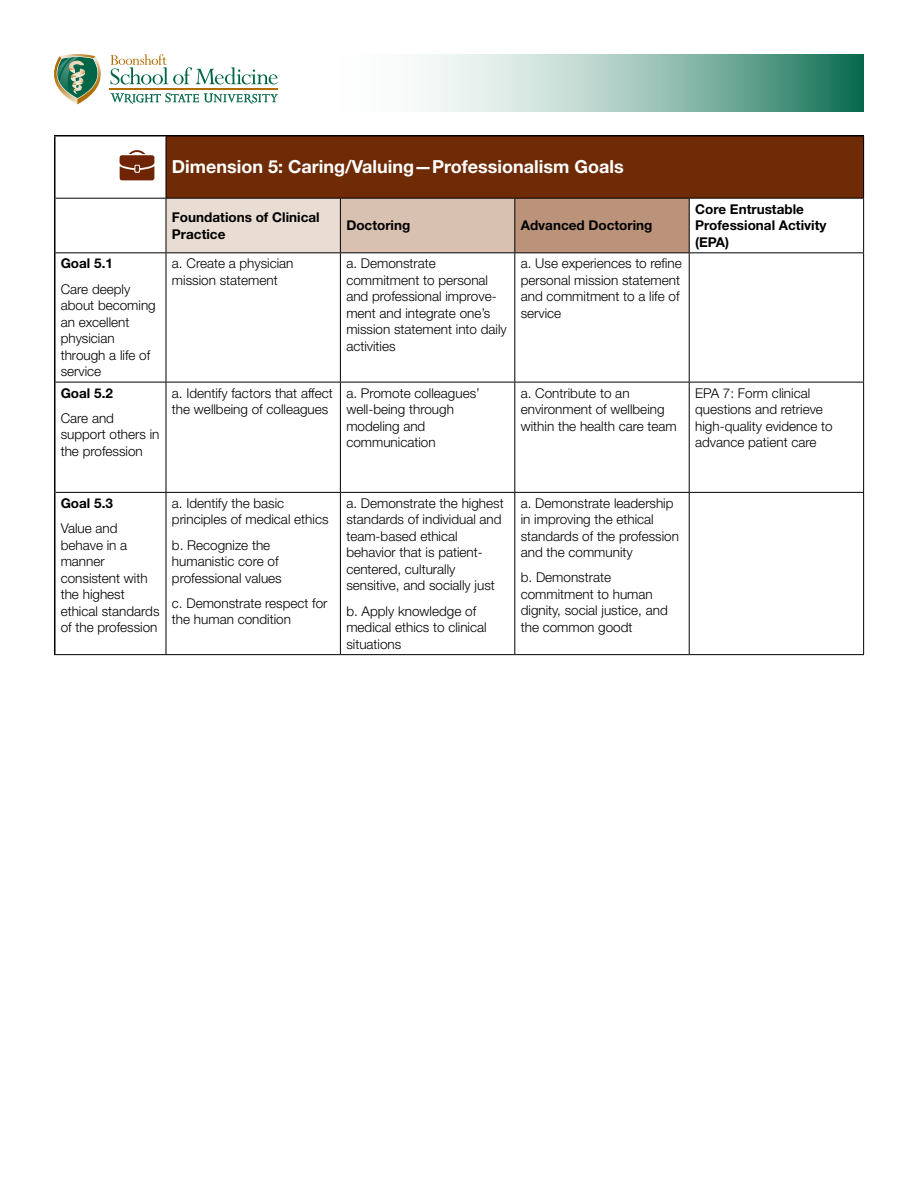
<style>
.page{position:relative;width:918px;height:1188px;background:#fff}
.page>*{position:absolute;margin:0;border:0;box-sizing:border-box;transform-origin:0 0}
.t1{font:700 18px "Helvetica Neue LT Std";color:#fff}
.t2{font:300 13.5px/16.5px "Helvetica Neue LT Std";color:#000}
.t3{font:700 13.5px/16.5px "Helvetica Neue LT Std";color:#000}
</style>
<div class="page">
<svg style="left:54px;top:54px;width:224px;height:50px"></svg>
<hr style="left:109px;top:89px;width:169px;height:1px;background:#b26d01">
<svg style="left:420px;top:54px;width:444px;height:57px;background:#98c1b5"></svg>
<div style="left:166px;top:136px;width:698px;height:62px;background:#6e2b06"></div>
<div style="left:166px;top:198px;width:174px;height:55px;background:#e9dcd3"></div>
<div style="left:340px;top:198px;width:175px;height:55px;background:#d9c1b2"></div>
<div style="left:515px;top:198px;width:174px;height:55px;background:#bb937b"></div>
<svg style="left:56px;top:253px;width:110px;height:401px"></svg>
<svg style="left:167px;top:253px;width:696px;height:401px"></svg>
<hr style="left:54px;top:135px;width:112px;height:1px;background:#000">
<hr style="left:54px;top:137px;width:2px;height:61px;background:#000">
<hr style="left:166px;top:135px;width:174px;height:1px;background:#000">
<hr style="left:340px;top:135px;width:175px;height:1px;background:#000">
<hr style="left:515px;top:135px;width:174px;height:1px;background:#000">
<hr style="left:689px;top:135px;width:175px;height:1px;background:#000">
<hr style="left:54px;top:198px;width:2px;height:55px;background:#000">
<hr style="left:54px;top:253px;width:2px;height:129px;background:#000">
<hr style="left:54px;top:382px;width:2px;height:110px;background:#000">
<hr style="left:54px;top:492px;width:2px;height:162px;background:#000">
<hr style="left:166px;top:137px;width:1px;height:61px;background:#000">
<hr style="left:863px;top:137px;width:1px;height:61px;background:#000">
<hr style="left:56px;top:198px;width:110px;height:1px;background:#000">
<hr style="left:166px;top:198px;width:174px;height:1px;background:#000">
<hr style="left:166px;top:199px;width:1px;height:53px;background:#000">
<hr style="left:340px;top:198px;width:175px;height:1px;background:#000">
<hr style="left:340px;top:199px;width:1px;height:53px;background:#000">
<hr style="left:515px;top:198px;width:174px;height:1px;background:#000">
<hr style="left:514px;top:199px;width:1px;height:53px;background:#000">
<hr style="left:689px;top:198px;width:175px;height:1px;background:#000">
<hr style="left:689px;top:199px;width:1px;height:53px;background:#000">
<hr style="left:863px;top:199px;width:1px;height:53px;background:#000">
<hr style="left:56px;top:252px;width:110px;height:1px;background:#000">
<hr style="left:166px;top:252px;width:174px;height:1px;background:#000">
<hr style="left:166px;top:253px;width:1px;height:129px;background:#000">
<hr style="left:340px;top:252px;width:175px;height:1px;background:#000">
<hr style="left:340px;top:253px;width:1px;height:129px;background:#000">
<hr style="left:515px;top:252px;width:174px;height:1px;background:#000">
<hr style="left:514px;top:253px;width:1px;height:129px;background:#000">
<hr style="left:689px;top:252px;width:175px;height:1px;background:#000">
<hr style="left:689px;top:253px;width:1px;height:129px;background:#000">
<hr style="left:863px;top:253px;width:1px;height:129px;background:#000">
<hr style="left:56px;top:382px;width:110px;height:1px;background:#000">
<hr style="left:166px;top:382px;width:174px;height:1px;background:#000">
<hr style="left:166px;top:382px;width:1px;height:110px;background:#000">
<hr style="left:340px;top:382px;width:175px;height:1px;background:#000">
<hr style="left:340px;top:382px;width:1px;height:110px;background:#000">
<hr style="left:515px;top:382px;width:174px;height:1px;background:#000">
<hr style="left:514px;top:382px;width:1px;height:110px;background:#000">
<hr style="left:689px;top:382px;width:175px;height:1px;background:#000">
<hr style="left:689px;top:382px;width:1px;height:110px;background:#000">
<hr style="left:863px;top:382px;width:1px;height:110px;background:#000">
<hr style="left:56px;top:492px;width:110px;height:1px;background:#000">
<hr style="left:166px;top:492px;width:174px;height:1px;background:#000">
<hr style="left:166px;top:493px;width:1px;height:161px;background:#000">
<hr style="left:340px;top:492px;width:175px;height:1px;background:#000">
<hr style="left:340px;top:493px;width:1px;height:161px;background:#000">
<hr style="left:515px;top:492px;width:174px;height:1px;background:#000">
<hr style="left:514px;top:493px;width:1px;height:161px;background:#000">
<hr style="left:689px;top:492px;width:175px;height:1px;background:#000">
<hr style="left:689px;top:493px;width:1px;height:161px;background:#000">
<hr style="left:863px;top:493px;width:1px;height:161px;background:#000">
<hr style="left:54px;top:654px;width:112px;height:1px;background:#000">
<hr style="left:166px;top:654px;width:174px;height:1px;background:#000">
<hr style="left:340px;top:654px;width:175px;height:1px;background:#000">
<hr style="left:515px;top:654px;width:174px;height:1px;background:#000">
<hr style="left:689px;top:654px;width:175px;height:1px;background:#000">
<svg style="left:120px;top:150px;width:35px;height:30px"></svg>
<p class="t3" style="left:61px;top:255px;width:54px">Goal 5.1</p>
<p class="t2" style="left:61px;top:280px;width:97px">Care deeply about becoming an excellent physician through a life of service</p>
<p class="t3" style="left:61px;top:384px;width:54px">Goal 5.2</p>
<p class="t2" style="left:61px;top:410px;width:100px">Care and support others in the profession</p>
<h1 class="t1" style="left:172px;top:156px;width:453px">Dimension 5: Caring/Valuing—Professionalism Goals</h1>
<p class="t3" style="left:172px;top:209px;width:149px">Foundations of Clinical<br>Practice</p>
<p class="t3" style="left:346px;top:217px;width:65px">Doctoring</p>
<p class="t3" style="left:521px;top:217px;width:133px">Advanced Doctoring</p>
<p class="t2" style="left:172px;top:255px;width:123px">a. Create a physician mission statement</p>
<p class="t2" style="left:346px;top:255px;width:162px">a. Demonstrate commitment to personal and professional improve&shy;ment and integrate one’s mission statement into daily activities</p>
<p class="t2" style="left:521px;top:255px;width:163px">a. Use experiences to refine personal mission statement and commitment to a life of service</p>
<p class="t3" style="left:695px;top:200px;width:133px">Core Entrustable<br>Professional Activity (EPA)</p>
<p class="t2" style="left:172px;top:384px;width:162px">a. Identify factors that affect the wellbeing of colleagues</p>
<p class="t2" style="left:346px;top:384px;width:135px">a. Promote colleagues’ well-being through modeling and communication</p>
<p class="t2" style="left:521px;top:384px;width:158px">a. Contribute to an environment of wellbeing within the health care team</p>
<p class="t2" style="left:695px;top:384px;width:139px">EPA 7: Form clinical questions and retrieve high-quality evidence to advance patient care</p>
<p class="t3" style="left:61px;top:495px;width:54px">Goal 5.3</p>
<p class="t2" style="left:61px;top:520px;width:100px">Value and behave in a manner consistent with the highest ethical standards of the profession</p>
<p class="t2" style="left:172px;top:495px;width:158px">a. Identify the basic principles of medical ethics</p>
<p class="t2" style="left:172px;top:536px;width:111px">b. Recognize the humanistic core of professional values</p>
<p class="t2" style="left:172px;top:594px;width:157px">c. Demonstrate respect for the human condition</p>
<p class="t2" style="left:346px;top:495px;width:159px">a. Demonstrate the highest standards of individual and team-based ethical behavior that is patient&shy;centered, culturally sensitive, and socially just</p>
<p class="t2" style="left:346px;top:602px;width:142px">b. Apply knowledge of medical ethics to clinical situations</p>
<p class="t2" style="left:521px;top:495px;width:160px">a. Demonstrate leadership in improving the ethical standards of the profession and the community</p>
<p class="t2" style="left:521px;top:569px;width:149px">b. Demonstrate commitment to human dignity, social justice, and the common goodt</p>
</div>
